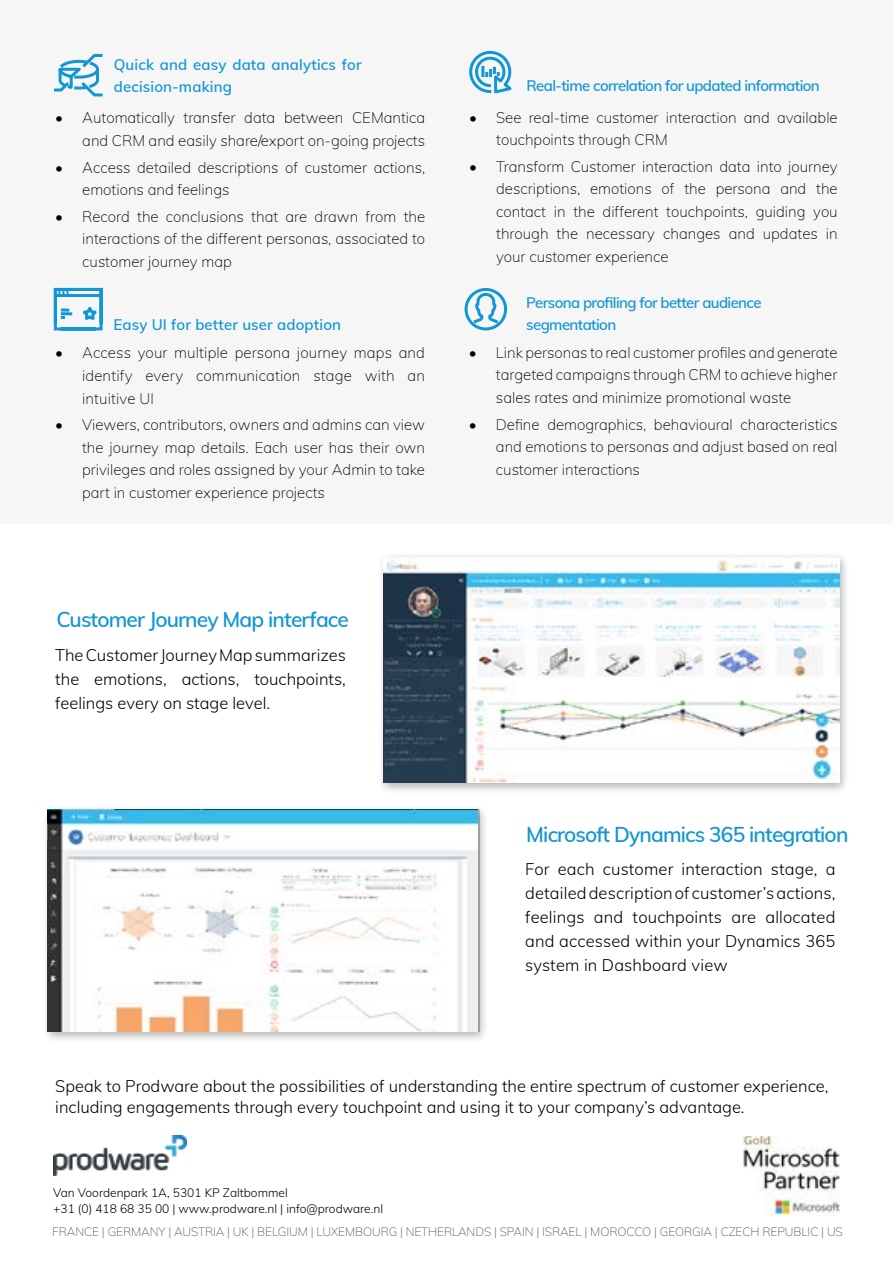
<style>
.page{position:relative;width:893px;height:1263px;background:#fff}
.page>*{position:absolute;margin:0;border:0;box-sizing:border-box;transform-origin:0 0}
.t1{font:600 21px "Muli";letter-spacing:-.04em;color:#1396d4}
.t2{font:300 16.5px/24px "Muli";color:#000;text-align:justify}
.t3{font:200 15px/22.5px "Muli";color:#000;text-align:justify}
.t4{font:600 15px/22.5px "Muli";letter-spacing:-.04em;color:#1396d4}
.t5{font:600 15px/22.5px "Muli";letter-spacing:.01em;color:#1396d4}
.t6{font:200 12px "Muli";letter-spacing:-.01em;color:#50585c}
.t7{font:300 12px/16.5px "Muli";color:#000}
</style>
<div class="page">
<div style="left:0;top:0;width:893px;height:523px;background:#f6f6f6"></div>
<svg style="left:54px;top:53px;width:49px;height:44px"></svg>
<svg style="left:53px;top:287px;width:50px;height:44px"></svg>
<svg style="left:469px;top:50px;width:43px;height:44px"></svg>
<svg style="left:464px;top:288px;width:44px;height:43px"></svg>
<div style="left:378px;top:552px;width:471px;height:242px;background:#000;opacity:.3"></div>
<img style="left:383px;top:557px;width:456px;height:225px">
<div style="left:43px;top:804px;width:445px;height:239px;background:#000;opacity:.3"></div>
<img style="left:48px;top:809px;width:430px;height:223px">
<img style="left:54px;top:1135px;width:132px;height:41px">
<img style="left:742px;top:1136px;width:98px;height:80px">
<p class="t5" style="left:114px;top:52px;width:250px">Quick and easy data analytics for decision-making</p>
<p class="t3" style="left:55px;top:106px;width:371px;text-align:right">• Automatically transfer data between CEMantica and CRM and easily share/export on-going projects</p>
<p class="t3" style="left:82px;top:155px;width:344px;text-indent:-27px">• Access detailed descriptions of customer actions, emotions and feelings</p>
<p class="t3" style="left:82px;top:205px;width:344px;text-indent:-27px">• Record the conclusions that are drawn from the interactions of the different personas, associated to customer journey map</p>
<p class="t5" style="left:114px;top:313px;width:229px">Easy UI for better user adoption</p>
<p class="t3" style="left:82px;top:341px;width:344px;text-indent:-27px">• Access your multiple persona journey maps and identify every communication stage with an intuitive UI</p>
<p class="t3" style="left:82px;top:413px;width:344px;text-indent:-27px">• Viewers, contributors, owners and admins can view the journey map details. Each user has their own privileges and roles assigned by your Admin to take part in customer experience projects</p>
<h1 class="t1" style="left:56px;top:604px;width:294px">Customer Journey Map interface</h1>
<p class="t2" style="left:55px;top:642px;width:292px">The Customer Journey Map summarizes the emotions, actions, touchpoints, feelings every on stage level.</p>
<p class="t4" style="left:526px;top:73px;width:295px">Real-time correlation for updated information</p>
<p class="t3" style="left:496px;top:105px;width:343px;text-indent:-27px">• See real-time customer interaction and available touchpoints through CRM</p>
<p class="t3" style="left:496px;top:155px;width:343px;text-indent:-27px">• Transform Customer interaction data into journey descriptions, emotions of the persona and the contact in the different touchpoints, guiding you through the necessary changes and updates in your customer experience</p>
<p class="t4" style="left:526px;top:290px;width:237px">Persona profiling for better audience segmentation</p>
<p class="t3" style="left:496px;top:340px;width:343px;text-indent:-27px">• Link personas to real customer profiles and generate targeted campaigns through CRM to achieve higher sales rates and minimize promotional waste</p>
<p class="t3" style="left:496px;top:412px;width:343px;text-indent:-27px">• Define demographics, behavioural characteristics and emotions to personas and adjust based on real customer interactions</p>
<h1 class="t1" style="left:526px;top:819px;width:324px">Microsoft Dynamics 365 integration</h1>
<p class="t2" style="left:525px;top:856px;width:312px">For each customer interaction stage, a detailed description of customer’s actions, feelings and touchpoints are allocated and accessed within your Dynamics 365 system in Dashboard view</p>
<p class="t2" style="left:55px;top:1075px;width:775px;line-height:21px">Speak to Prodware about the possibilities of understanding the entire spectrum of customer experience, including engagements through every touchpoint and using it to your company’s advantage.</p>
<p class="t7" style="left:53px;top:1183px;width:331px">Van Voordenpark 1A, 5301 KP Zaltbommel<br>+31 (0) 418 68 35 00 | www.prodware.nl | info@prodware.nl</p>
<p class="t6" style="left:52px;top:1223px;width:792px">FRANCE | GERMANY | AUSTRIA | UK | BELGIUM | LUXEMBOURG | NETHERLANDS | SPAIN | ISRAEL | MOROCCO | GEORGIA | CZECH REPUBLIC | US</p>
</div>
